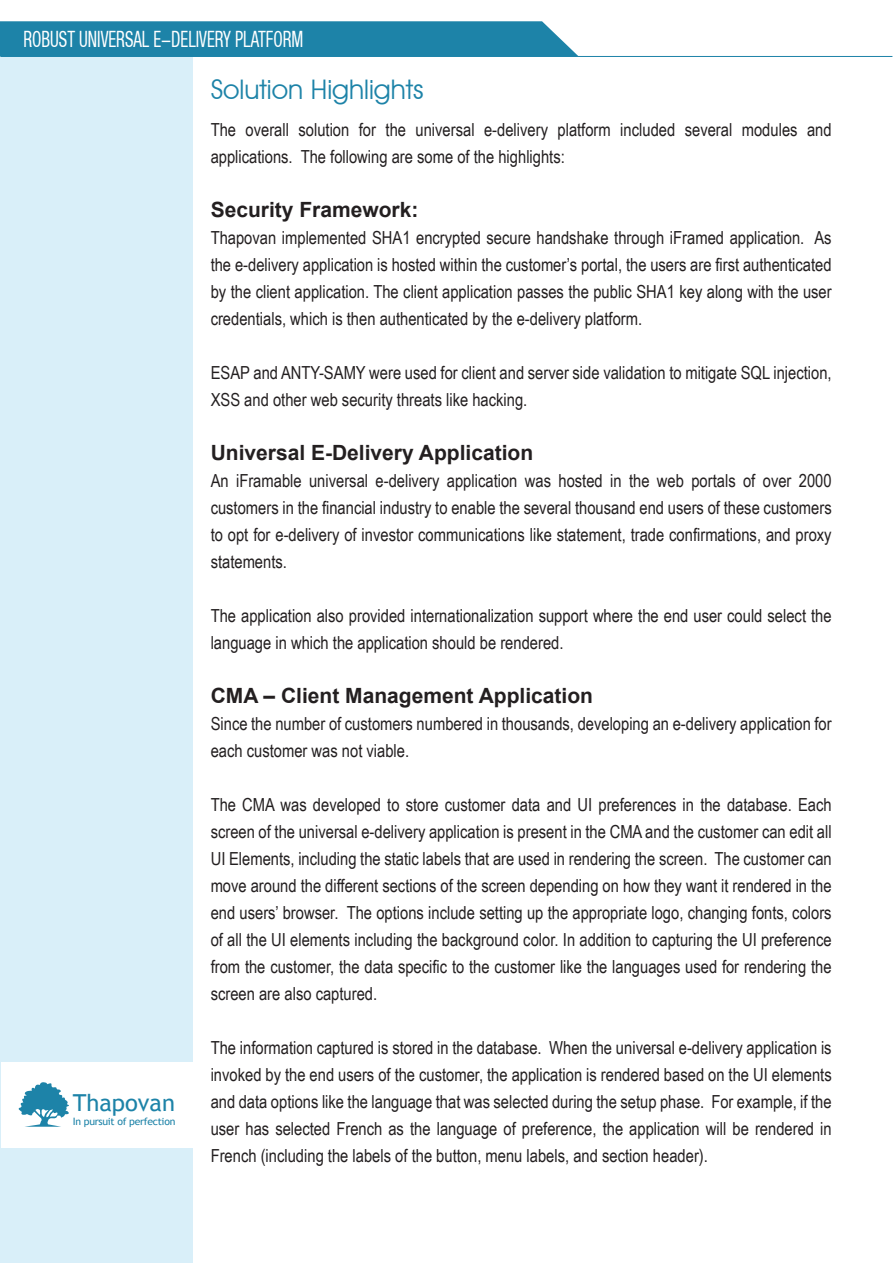
<style>
.page{position:relative;width:893px;height:1263px;background:#fff}
.page>*{position:absolute;margin:0;border:0;box-sizing:border-box;transform-origin:0 0}
.t1{font:27px "Avant Garde IT Cby BT";color:#1d83a8}
.t2{font:23.4px "Trebuchet MS";color:#1d83a8}
.t3{font:condensed 22.5px "Helvetica Neue LT";color:#fff;scale:.75 1}
.t4{font:700 21px "Arial";color:#231f20}
.t5{font:18px/27px "Arial Narrow";color:#231f20}
.t6{font:10.2px "Trebuchet MS";letter-spacing:-.025em;color:#1d83a8}
</style>
<div class="page">
<div style="left:0;top:58px;width:192px;height:1205px;background:#d9eff9"></div>
<div style="left:0;top:21px;width:579px;height:35px;background:#1d83a8"></div>
<hr style="left:1px;top:56px;width:891px;height:1px;background:#1d83a8">
<div style="left:1px;top:1062px;width:193px;height:85px;background:#fff"></div>
<svg style="left:18px;top:1082px;width:51px;height:45px"></svg>
<p class="t3" style="left:23px;top:26px;width:375px">ROBUST UNIVERSAL E-DELIVERY PLATFORM</p>
<h1 class="t1" style="left:211px;top:73px;width:215px">Solution Highlights</h1>
<p class="t5" style="left:211px;top:115px;width:622px">The overall solution for the universal e-delivery platform included several modules and applications. The following are some of the highlights:</p>
<p class="t4" style="left:211px;top:195px;width:209px">Security Framework:</p>
<p class="t5" style="left:211px;top:223px;width:623px;text-align:justify">Thapovan implemented SHA1 encrypted secure handshake through iFramed application. As the e-delivery application is hosted within the customer’s portal, the users are first authenticated by the client application. The client application passes the public SHA1 key along with the user credentials, which is then authenticated by the e-delivery platform.</p>
<p class="t5" style="left:211px;top:358px;width:622px">ESAP and ANTY-SAMY were used for client and server side validation to mitigate SQL injection,<br>XSS and other web security threats like hacking.</p>
<p class="t4" style="left:211px;top:438px;width:324px">Universal E-Delivery Application</p>
<p class="t5" style="left:211px;top:466px;width:622px;text-align:justify">An iFramable universal e-delivery application was hosted in the web portals of over 2000 customers in the financial industry to enable the several thousand end users of these customers to opt for e-delivery of investor communications like statement, trade confirmations, and proxy statements.</p>
<p class="t2" style="left:73px;top:1088px;width:104px">Thapovan</p>
<p class="t6" style="left:73px;top:1115px;width:104px">In pursuit of perfection</p>
<p class="t5" style="left:211px;top:601px;width:622px">The application also provided internationalization support where the end user could select the language in which the application should be rendered.</p>
<p class="t4" style="left:211px;top:681px;width:384px">CMA – Client Management Application</p>
<p class="t5" style="left:211px;top:709px;width:622px">Since the number of customers numbered in thousands, developing an e-delivery application for each customer was not viable.</p>
<p class="t5" style="left:211px;top:790px;width:623px;text-align:justify">The CMA was developed to store customer data and UI preferences in the database. Each screen of the universal e-delivery application is present in the CMA and the customer can edit all UI Elements, including the static labels that are used in rendering the screen. The customer can move around the different sections of the screen depending on how they want it rendered in the end users’ browser. The options include setting up the appropriate logo, changing fonts, colors of all the UI elements including the background color. In addition to capturing the UI preference from the customer, the data specific to the customer like the languages used for rendering the screen are also captured.</p>
<p class="t5" style="left:211px;top:1033px;width:623px;text-align:justify">The information captured is stored in the database. When the universal e-delivery application is invoked by the end users of the customer, the application is rendered based on the UI elements and data options like the language that was selected during the setup phase. For example, if the user has selected French as the language of preference, the application will be rendered in French (including the labels of the button, menu labels, and section header).</p>
</div>
